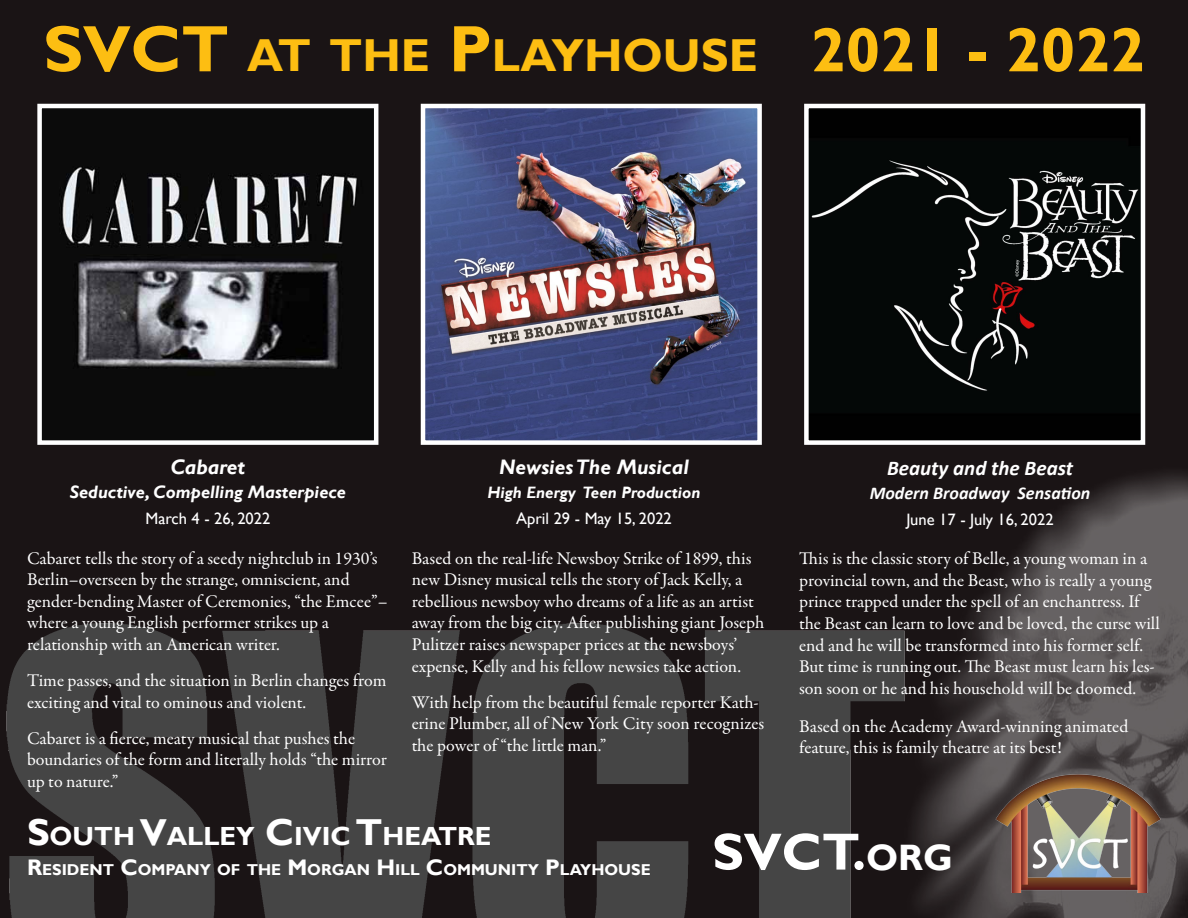
<style>
.page{position:relative;width:1188px;height:918px;background:#fff}
.page>*{position:absolute;margin:0;border:0;box-sizing:border-box;transform-origin:0 0}
.t1{font:700 52.5px "Gill Sans";color:#fff}
.t2{font:700 46.2px "Gill Sans";color:#fdbe12}
.t3{font:700 26.25px "Gill Sans";color:#fff}
.t4{font:italic 700 21px "Gill Sans";color:#fff}
.t5{font:italic 700 21px "Calibri";color:#fff}
.t6{font:18px/21.6px "Garamond Premr Pro";color:#fff}
.t7{font:italic 700 18px "Gill Sans";color:#fff}
.t8{font:italic 700 18px "Calibri";color:#fff}
.t9{font:16.5px "Gill Sans";color:#fff}
.t10{font:italic 700 16.5px "Gill Sans";color:#fff}
.t11{font:700 15.75px "Gill Sans";color:#fff}
.s1{font-size:66px}
.s2{font-size:63px}
.s3{font-size:37.5px}
.s4{font-size:22.5px}
.s5{font-size:36.75px}
</style>
<div class="page">
<div style="left:1px;top:0;width:1187px;height:918px;background:#1a1415"></div>
<img style="left:914px;top:473px;width:274px;height:445px">
<img style="left:0;top:621px;width:905px;height:297px">
<img style="left:42px;top:109px;width:331px;height:331px">
<div style="left:37px;top:104px;width:341px;height:341px;border:4px solid #fff"></div>
<img style="left:809px;top:109px;width:331px;height:331px">
<div style="left:804px;top:104px;width:341px;height:341px;border:4px solid #fff"></div>
<img style="left:426px;top:109px;width:331px;height:331px">
<div style="left:421px;top:104px;width:341px;height:341px;border:4px solid #fff"></div>
<img style="left:996px;top:774px;width:165px;height:118px">
<p class="t2" style="left:43px;top:28px;width:1103px"><span class="s1">SVCT</span> AT THE <span class="s1">P</span>LAYHOUSE <span class="s2">2021 - 2022</span></p>
<p class="t4" style="left:170px;top:454px;width:76px">Cabaret</p>
<p class="t7" style="left:70px;top:482px;width:278px">Seductive, Compelling Masterpiece</p>
<p class="t9" style="left:145px;top:509px;width:126px">March 4 - 26, 2022</p>
<p class="t6" style="left:27px;top:547px;width:352px">Cabaret tells the story of a seedy nightclub in 1930’s<br>Berlin–overseen by the strange, omniscient, and</p>
<p class="t6" style="left:27px;top:591px;width:362px">gender-bending Master of Ceremonies, “the Emcee”– where a young English performer strikes up a</p>
<p class="t6" style="left:27px;top:634px;width:254px">relationship with an American writer.</p>
<p class="t6" style="left:27px;top:670px;width:361px">Time passes, and the situation in Berlin changes from exciting and vital to ominous and violent.</p>
<p class="t6" style="left:27px;top:727px;width:361px">Cabaret is a fierce, meaty musical that pushes the boundaries of the form and literally holds “the mirror up to nature.”</p>
<p class="t4" style="left:499px;top:454px;width:191px">Newsies The Musical</p>
<p class="t10" style="left:487px;top:483px;width:215px">High Energy Teen Production</p>
<p class="t9" style="left:516px;top:509px;width:157px">April 29 - May 15, 2022</p>
<p class="t6" style="left:412px;top:547px;width:354px">Based on the real-life Newsboy Strike of 1899, this new Disney musical tells the story of Jack Kelly, a rebellious newsboy who dreams of a life as an artist away from the big city. After publishing giant Joseph Pulitzer raises newspaper prices at the newsboys’ expense, Kelly and his fellow newsies take action.</p>
<p class="t6" style="left:412px;top:691px;width:354px">With help from the beautiful female reporter Kath&shy;erine Plumber, all of New York City soon recognizes the power of “the little man.”</p>
<p class="t5" style="left:887px;top:453px;width:188px">Beauty and the Beast</p>
<p class="t8" style="left:870px;top:481px;width:222px">Modern Broadway Sensation</p>
<p class="t9" style="left:907px;top:509px;width:149px">June 17 - July 16, 2022</p>
<p class="t6" style="left:799px;top:548px;width:362px">This is the classic story of Belle, a young woman in a provincial town, and the Beast, who is really a young prince trapped under the spell of an enchantress. If the Beast can learn to love and be loved, the curse will end and he will be transformed into his former self.<br>But time is running out. The Beast must learn his les&shy;son soon or he and his household will be doomed.</p>
<p class="t6" style="left:799px;top:716px;width:331px">Based on the Academy Award-winning animated feature, this is family theatre at its best!</p>
<p class="t3" style="left:27px;top:821px;width:466px"><span class="s3">S</span>OUTH <span class="s3">V</span>ALLEY <span class="s3">C</span>IVIC <span class="s3">T</span>HEATRE</p>
<p class="t11" style="left:27px;top:860px;width:625px"><span class="s4">R</span>ESIDENT <span class="s4">C</span>OMPANY OF THE <span class="s4">M</span> ORGAN <span class="s4">H</span> ILL <span class="s4">C</span>OMMUNITY <span class="s4">P</span>LAYHOUSE</p>
<p class="t1" style="left:712px;top:820px;width:242px">SVCT.<span class="s5">ORG</span></p>
</div>
